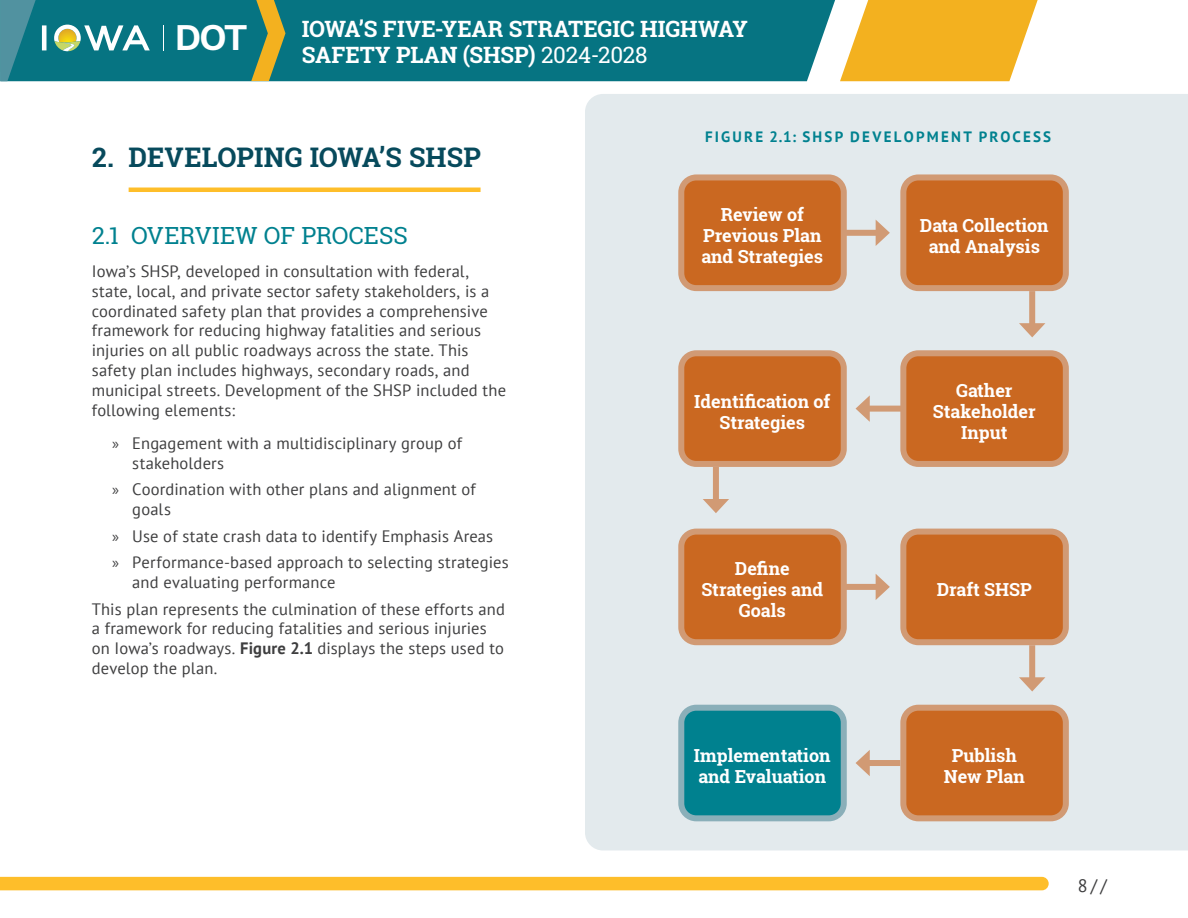
<style>
.page{position:relative;width:1188px;height:918px;background:#fff}
.page>*{position:absolute;margin:0;border:0;box-sizing:border-box;transform-origin:0 0}
.t1{font:600 37.65px "Work Sans";color:#fff}
.Heading_1_with_Numbering{font:700 27px "Roboto Slab";color:#074a5c}
.Heading_2_with_numbers{font:23.7px "Roboto Slab";color:#00818f}
.t2{font:700 22.5px/25.5px "Roboto Slab";color:#fff}
.Callout{font:700 18px/21px "Roboto Slab";color:#fff;text-align:center}
.t3{font:18px "PT Sans";color:#3e3e3f}
.Body_Regular{font:16.5px/19.8px "PT Sans";letter-spacing:.01em;color:#3e3e3f}
.Graphic_Title{font:700 15px "PT Sans";letter-spacing:.15em;color:#00818f}
.s1{font-weight:400}
.s2{font-family:"Myriad Pro"}
.s3{font-weight:700}
</style>
<div class="page">
<div style="left:585px;top:94px;width:603px;height:756px;background:#e3eaed"></div>
<hr style="left:129px;top:188px;width:352px;height:4px;background:#febe2a">
<div style="left:681px;top:177px;width:163px;height:111px;background:#ca6821;border-radius:15px"></div>
<div style="left:678px;top:174px;width:169px;height:117px;border:6px solid #d19a74;border-radius:15px"></div>
<div style="left:844px;top:230px;width:37px;height:6px;background:#d19a74"></div>
<svg style="left:876px;top:220px;width:14px;height:26px"></svg>
<div style="left:903px;top:177px;width:163px;height:111px;background:#ca6821;border-radius:15px"></div>
<div style="left:900px;top:174px;width:169px;height:117px;border:6px solid #d19a74;border-radius:15px"></div>
<div style="left:903px;top:353px;width:163px;height:111px;background:#ca6821;border-radius:15px"></div>
<div style="left:900px;top:350px;width:169px;height:117px;border:6px solid #d19a74;border-radius:15px"></div>
<div style="left:864px;top:406px;width:38px;height:6px;background:#d19a74"></div>
<svg style="left:856px;top:395px;width:14px;height:27px"></svg>
<div style="left:681px;top:353px;width:163px;height:111px;background:#ca6821;border-radius:15px"></div>
<div style="left:678px;top:350px;width:169px;height:117px;border:6px solid #d19a74;border-radius:15px"></div>
<div style="left:681px;top:708px;width:163px;height:110px;background:#00818f;border-radius:15px"></div>
<div style="left:678px;top:705px;width:169px;height:116px;border:6px solid #8aafb9;border-radius:15px"></div>
<div style="left:844px;top:584px;width:37px;height:6px;background:#d19a74"></div>
<svg style="left:876px;top:574px;width:14px;height:26px"></svg>
<div style="left:903px;top:708px;width:163px;height:110px;background:#ca6821;border-radius:15px"></div>
<div style="left:900px;top:705px;width:169px;height:116px;border:6px solid #d19a74;border-radius:15px"></div>
<div style="left:903px;top:532px;width:163px;height:110px;background:#ca6821;border-radius:15px"></div>
<div style="left:900px;top:529px;width:169px;height:116px;border:6px solid #d19a74;border-radius:15px"></div>
<div style="left:864px;top:760px;width:36px;height:6px;background:#d19a74"></div>
<svg style="left:856px;top:750px;width:14px;height:26px"></svg>
<div style="left:681px;top:532px;width:163px;height:110px;background:#ca6821;border-radius:15px"></div>
<div style="left:678px;top:529px;width:169px;height:116px;border:6px solid #d19a74;border-radius:15px"></div>
<div style="left:713px;top:467px;width:6px;height:37px;background:#d19a74"></div>
<svg style="left:703px;top:499px;width:26px;height:14px"></svg>
<div style="left:1029px;top:645px;width:6px;height:38px;background:#d19a74"></div>
<svg style="left:1019px;top:677px;width:26px;height:15px"></svg>
<div style="left:1029px;top:291px;width:6px;height:38px;background:#d19a74"></div>
<svg style="left:1019px;top:323px;width:26px;height:14px"></svg>
<div style="left:167px;top:0;width:668px;height:81px;background:#067482"></div>
<svg style="left:840px;top:0;width:198px;height:81px"></svg>
<div style="left:0;top:877px;width:1049px;height:13px;background:#febe2a"></div>
<svg style="left:251px;top:0;width:34px;height:81px"></svg>
<svg style="left:0;top:0;width:167px;height:81px"></svg>
<h1 class="t1" style="left:175px;top:16px;width:75px">DOT</h1>
<h3 class="t2" style="left:302px;top:16px;width:448px">IOWA’S FIVE-YEAR STRATEGIC HIGHWAY<br>SAFETY PLAN (SHSP) <span class="s1">2024-2028</span></h3>
<p class="Graphic_Title" style="left:705px;top:127px;width:348px">FIGURE 2.1: SHSP DEVELOPMENT PROCESS</p>
<h1 class="Heading_1_with_Numbering" style="left:92px;top:139px;width:391px">2. DEVELOPING IOWA’S SHSP</h1>
<h2 class="Heading_2_with_numbers" style="left:92px;top:219px;width:318px">2.1 OVERVIEW OF PROCESS</h2>
<p class="Body_Regular" style="left:92px;top:261px;width:416px">Iowa’s SHSP, developed in consultation with federal, state, local, and private sector safety stakeholders, is a coordinated safety plan that provides a comprehensive framework for reducing highway fatalities and serious injuries on all public roadways across the state. This safety plan includes highways, secondary roads, and municipal streets. Development of the SHSP included the following elements:</p>
<p class="Body_Regular" style="left:132px;top:433px;width:331px;text-indent:-20px"><span class="s2">»</span> Engagement with a multidisciplinary group of stakeholders</p>
<p class="Body_Regular" style="left:132px;top:479px;width:345px;text-indent:-20px"><span class="s2">»</span> Coordination with other plans and alignment of goals</p>
<p class="Body_Regular" style="left:112px;top:526px;width:383px"><span class="s2">»</span> Use of state crash data to identify Emphasis Areas</p>
<p class="Body_Regular" style="left:132px;top:552px;width:378px;text-indent:-20px"><span class="s2">»</span> Performance-based approach to selecting strategies and evaluating performance</p>
<p class="Body_Regular" style="left:92px;top:598px;width:415px">This plan represents the culmination of these efforts and a framework for reducing fatalities and serious injuries on Iowa’s roadways. <span class="s3">Figure 2.1</span> displays the steps used to develop the plan.</p>
<p class="Callout" style="left:701px;top:204px;width:123px">Review of<br>Previous Plan and Strategies</p>
<p class="Callout" style="left:920px;top:214px;width:130px">Data Collection and Analysis</p>
<p class="Callout" style="left:694px;top:390px;width:138px">Identification of<br>Strategies</p>
<p class="Callout" style="left:701px;top:558px;width:123px">Define<br>Strategies and<br>Goals</p>
<p class="Callout" style="left:933px;top:380px;width:104px">Gather<br>Stakeholder<br>Input</p>
<p class="Callout" style="left:937px;top:579px;width:97px">Draft SHSP</p>
<p class="Callout" style="left:694px;top:745px;width:138px;text-align:left">Implementation and Evaluation</p>
<p class="Callout" style="left:944px;top:745px;width:83px">Publish<br>New Plan</p>
<p class="t3" style="left:1078px;top:874px;width:31px">8//</p>
</div>
